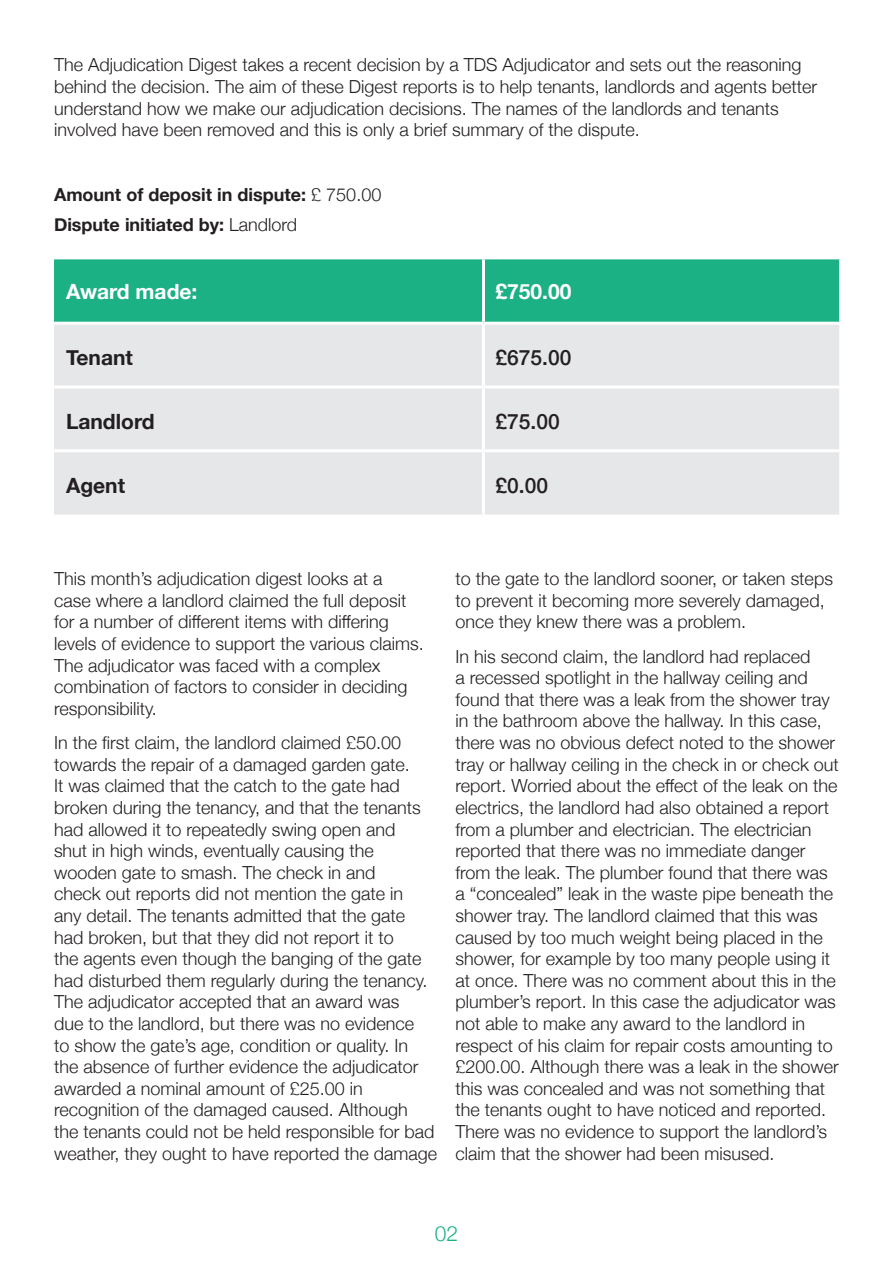
<style>
.page{position:relative;width:893px;height:1263px;background:#fff}
.page>*{position:absolute;margin:0;border:0;box-sizing:border-box;transform-origin:0 0}
.t1{font:700 21px "Helvetica Neue";color:#231f20}
.t2{font:500 21px "Helvetica Neue";color:#231f20}
.t3{font:700 21px "Helvetica Neue";color:#fff}
.t4{font:300 21px "Helvetica Neue";color:#1cb085}
.t5{font:300 18px/21.6px "Helvetica Neue";color:#231f20}
.t6{font:700 18px "Helvetica Neue";color:#231f20}
.s1{font-weight:300}
</style>
<div class="page">
<div style="left:54px;top:259px;width:785px;height:63px;background:#1cb085"></div>
<div style="left:54px;top:325px;width:785px;height:189px;background:#e6e7e9"></div>
<hr style="left:482px;top:259px;width:3px;height:63px;background:#fff">
<hr style="left:482px;top:325px;width:3px;height:60px;background:#fff">
<hr style="left:54px;top:385px;width:429px;height:3px;background:#fff">
<hr style="left:483px;top:385px;width:359px;height:3px;background:#fff">
<hr style="left:482px;top:388px;width:3px;height:61px;background:#fff">
<hr style="left:54px;top:449px;width:429px;height:3px;background:#fff">
<hr style="left:483px;top:449px;width:359px;height:3px;background:#fff">
<hr style="left:482px;top:452px;width:3px;height:62px;background:#fff">
<p class="t5" style="left:54px;top:53px;width:765px">The Adjudication Digest takes a recent decision by a TDS Adjudicator and sets out the reasoning behind the decision. The aim of these Digest reports is to help tenants, landlords and agents better understand how we make our adjudication decisions. The names of the landlords and tenants involved have been removed and this is only a brief summary of the dispute.</p>
<p class="t6" style="left:54px;top:180px;width:329px">Amount of deposit in dispute: <span class="s1">£ 750.00</span></p>
<p class="t6" style="left:54px;top:211px;width:245px">Dispute initiated by: <span class="s1">Landlord</span></p>
<p class="t3" style="left:66px;top:275px;width:133px">Award made:</p>
<p class="t3" style="left:495px;top:275px;width:77px">£750.00</p>
<p class="t1" style="left:66px;top:341px;width:68px">Tenant</p>
<p class="t2" style="left:495px;top:341px;width:77px">£675.00</p>
<p class="t1" style="left:66px;top:405px;width:90px">Landlord</p>
<p class="t2" style="left:495px;top:405px;width:66px">£75.00</p>
<p class="t1" style="left:66px;top:469px;width:61px">Agent</p>
<p class="t2" style="left:495px;top:468px;width:54px">£0.00</p>
<p class="t5" style="left:54px;top:567px;width:371px">This month’s adjudication digest looks at a<br>case where a landlord claimed the full deposit for a number of different items with differing levels of evidence to support the various claims.<br>The adjudicator was faced with a complex combination of factors to consider in deciding responsibility.</p>
<p class="t5" style="left:54px;top:730px;width:385px">In the first claim, the landlord claimed £50.00 towards the repair of a damaged garden gate.<br>It was claimed that the catch to the gate had broken during the tenancy, and that the tenants had allowed it to repeatedly swing open and<br>shut in high winds, eventually causing the wooden gate to smash. The check in and<br>check out reports did not mention the gate in<br>any detail. The tenants admitted that the gate had broken, but that they did not report it to<br>the agents even though the banging of the gate had disturbed them regularly during the tenancy.<br>The adjudicator accepted that an award was<br>due to the landlord, but there was no evidence<br>to show the gate’s age, condition or quality. In<br>the absence of further evidence the adjudicator awarded a nominal amount of £25.00 in recognition of the damaged caused. Although<br>the tenants could not be held responsible for bad weather, they ought to have reported the damage</p>
<p class="t5" style="left:455px;top:567px;width:379px">to the gate to the landlord sooner, or taken steps to prevent it becoming more severely damaged, once they knew there was a problem.</p>
<p class="t5" style="left:455px;top:644px;width:385px">In his second claim, the landlord had replaced<br>a recessed spotlight in the hallway ceiling and found that there was a leak from the shower tray in the bathroom above the hallway. In this case, there was no obvious defect noted to the shower tray or hallway ceiling in the check in or check out report. Worried about the effect of the leak on the electrics, the landlord had also obtained a report from a plumber and electrician. The electrician reported that there was no immediate danger from the leak. The plumber found that there was a “concealed” leak in the waste pipe beneath the shower tray. The landlord claimed that this was caused by too much weight being placed in the shower, for example by too many people using it at once. There was no comment about this in the plumber’s report. In this case the adjudicator was not able to make any award to the landlord in respect of his claim for repair costs amounting to £200.00. Although there was a leak in the shower this was concealed and was not something that the tenants ought to have noticed and reported.<br>There was no evidence to support the landlord’s claim that the shower had been misused.</p>
<p class="t4" style="left:435px;top:1216px;width:25px">02</p>
</div>
